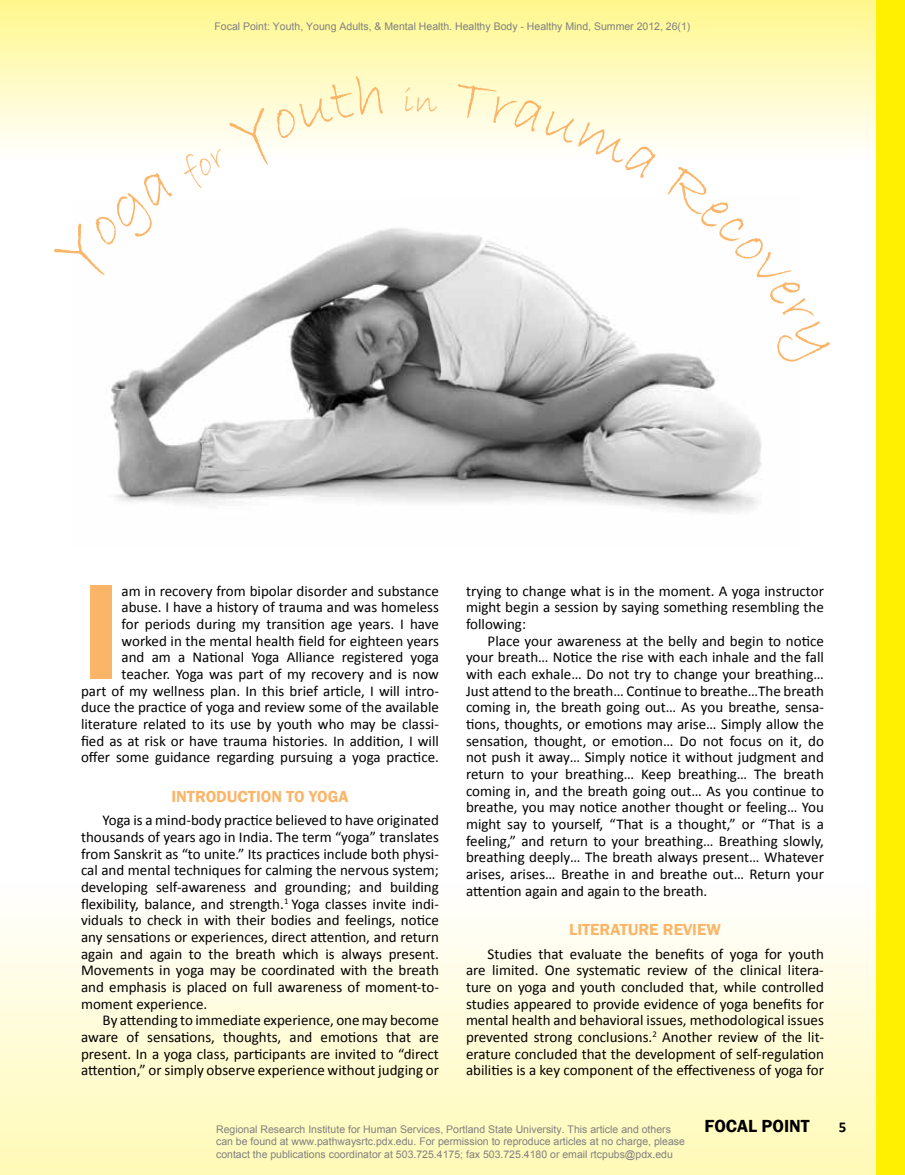
<style>
.page{position:relative;width:905px;height:1175px;background:#fff}
.page>*{position:absolute;margin:0;border:0;box-sizing:border-box;transform-origin:0 0}
.t1{font:600 139.95px "Franklin Gothic";color:#fbb568}
.t2{font:600 18px "Franklin Gothic";color:#000}
.t3{font:600 16.5px "Franklin Gothic";color:#fbb568}
.t4{font:15px/16.6px "Calibri";color:#000;text-align:justify}
.t5{font:700 15px "Calibri";color:#000}
.t6{font:10.5px/12.6px "Arial";color:#808080}
</style>
<div class="page">
<div style="left:0;top:0;width:904px;height:184px;background:linear-gradient(to bottom,#fff78e,#fff)"></div>
<div style="left:0;top:882px;width:891px;height:292px;background:linear-gradient(to bottom,#fffeff,#fffab6)"></div>
<img style="left:110px;top:228px;width:652px;height:286px">
<div style="left:876px;top:0;width:28px;height:1174px;background:#ffef00"></div>
<svg style="left:53px;top:73px;width:330px;height:215px"></svg>
<svg style="left:404px;top:87px;width:33px;height:26px"></svg>
<svg style="left:453px;top:82px;width:378px;height:285px"></svg>
<p class="t6" style="left:214px;top:20px;width:477px">Focal Point: Youth, Young Adults, &amp; Mental Health. Healthy Body - Healthy Mind, Summer 2012, 26(1)</p>
<h1 class="t1" style="left:81px;top:546px;width:23px">I</h1>
<p class="t4" style="left:81px;top:581px;width:359px;text-align:right">am in recovery from bipolar disorder and substance abuse. I have a history of trauma and was homeless<br>for periods during my transition age years. I have worked in the mental health field for eighteen years<br>and am a National Yoga Alliance registered yoga teacher. Yoga was part of my recovery and is now<br>part of my wellness plan. In this brief article, I will intro&shy;duce the practice of yoga and review some of the available literature related to its use by youth who may be classi&shy;fied as at risk or have trauma histories. In addition, I will offer some guidance regarding pursuing a yoga practice.</p>
<p class="t3" style="left:171px;top:786px;width:178px">INTRODUCTION TO YOGA</p>
<p class="t4" style="left:81px;top:811px;width:359px;text-indent:22px">Yoga is a mind-body practice believed to have originated thousands of years ago in India. The term “yoga” translates from Sanskrit as “to unite.” Its practices include both physi&shy;cal and mental techniques for calming the nervous system; developing self-awareness and grounding; and building flexibility, balance, and strength.<sup>1</sup> Yoga classes invite indi&shy;viduals to check in with their bodies and feelings, notice any sensations or experiences, direct attention, and return again and again to the breath which is always present.<br>Movements in yoga may be coordinated with the breath and emphasis is placed on full awareness of moment-to&shy;moment experience.</p>
<p class="t4" style="left:81px;top:1011px;width:359px;text-indent:22px">By attending to immediate experience, one may become aware of sensations, thoughts, and emotions that are present. In a yoga class, participants are invited to “direct attention,” or simply observe experience without judging or</p>
<p class="t4" style="left:466px;top:581px;width:359px">trying to change what is in the moment. A yoga instructor might begin a session by saying something resembling the following:</p>
<p class="t4" style="left:466px;top:631px;width:359px;text-indent:22px">Place your awareness at the belly and begin to notice your breath… Notice the rise with each inhale and the fall with each exhale… Do not try to change your breathing… Just attend to the breath… Continue to breathe…The breath coming in, the breath going out… As you breathe, sensa&shy;tions, thoughts, or emotions may arise… Simply allow the sensation, thought, or emotion… Do not focus on it, do not push it away… Simply notice it without judgment and return to your breathing… Keep breathing… The breath coming in, and the breath going out… As you continue to breathe, you may notice another thought or feeling… You might say to yourself, “That is a thought,” or “That is a feeling,” and return to your breathing… Breathing slowly, breathing deeply… The breath always present… Whatever arises, arises… Breathe in and breathe out… Return your attention again and again to the breath.</p>
<p class="t3" style="left:569px;top:919px;width:151px">LITERATURE REVIEW</p>
<p class="t4" style="left:466px;top:944px;width:359px;text-indent:22px">Studies that evaluate the benefits of yoga for youth are limited. One systematic review of the clinical litera&shy;ture on yoga and youth concluded that, while controlled studies appeared to provide evidence of yoga benefits for mental health and behavioral issues, methodological issues prevented strong conclusions.<sup>2</sup> Another review of the lit&shy;erature concluded that the development of self-regulation abilities is a key component of the effectiveness of yoga for</p>
<p class="t6" style="left:216px;top:1122px;width:470px">Regional Research Institute for Human Services, Portland State University. This article and others can be found at www.pathwaysrtc.pdx.edu. For permission to reproduce articles at no charge, please contact the publications coordinator at 503.725.4175; fax 503.725.4180 or email rtcpubs@pdx.edu</p>
<p class="t2" style="left:704px;top:1115px;width:107px">FOCAL POINT</p>
<p class="t5" style="left:839px;top:1117px;width:9px">5</p>
</div>
